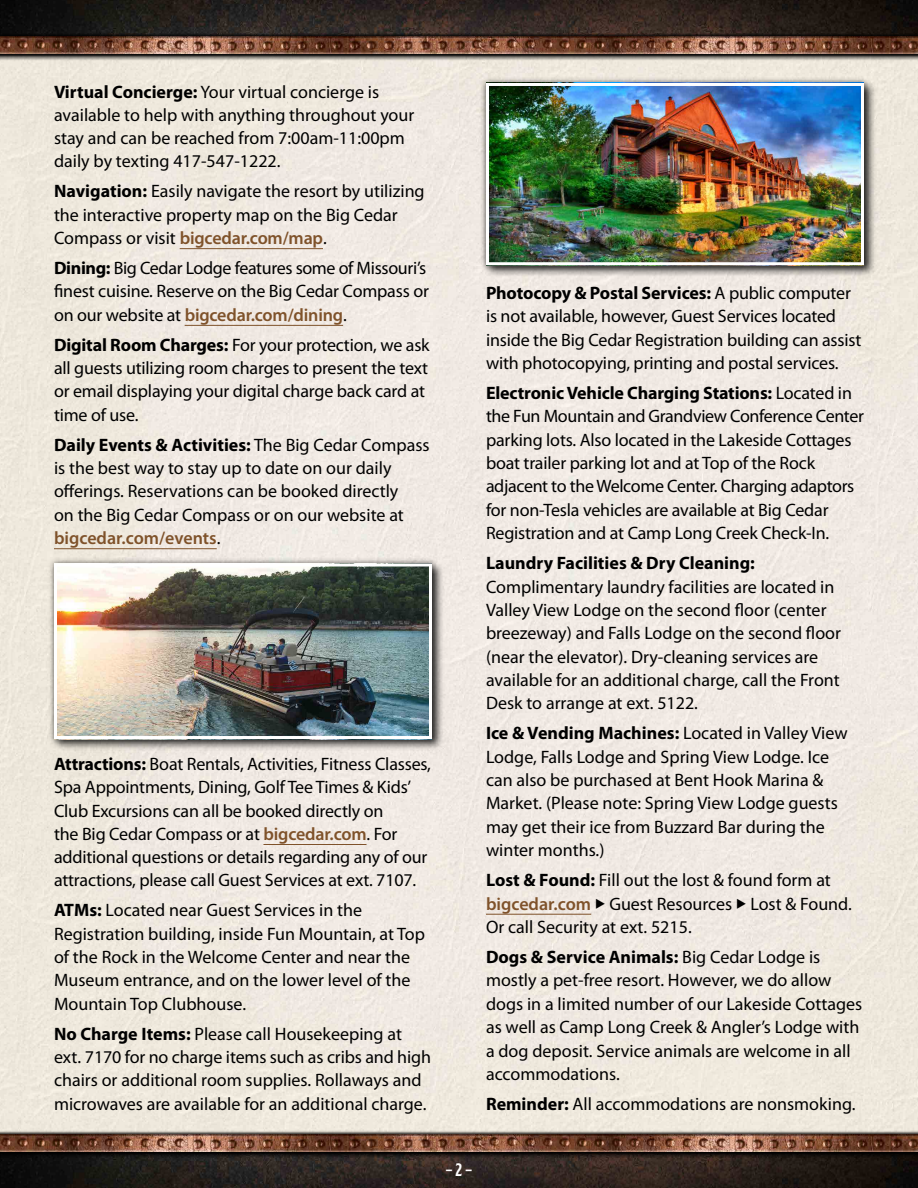
<style>
.page{position:relative;width:918px;height:1188px;background:#fff}
.page>*{position:absolute;margin:0;border:0;box-sizing:border-box;transform-origin:0 0}
.t1{font:18px/23.2px "Myriad Pro";letter-spacing:-.005em;color:#000}
.t2{font:700 18px "Myriad Pro";color:#000}
.t3{font:700 18px "Modesto Condensed";color:#fff}
.s1{font-weight:700}
.s2{font-weight:600;color:#7f522a}
</style>
<div class="page">
<img style="left:0;top:61px;width:918px;height:1070px">
<img style="left:0;top:0;width:918px;height:33px">
<div style="left:0;top:34px;width:918px;height:27px;background:linear-gradient(to right,#afaaa1,#aeaaa1)"></div>
<svg style="left:0;top:33px;width:918px;height:24px;background:#262320"></svg>
<img style="left:0;top:36px;width:918px;height:18px">
<img style="left:0;top:1159px;width:918px;height:29px">
<svg style="left:0;top:1155px;width:918px;height:4px;background:#241d1a"></svg>
<svg style="left:0;top:1131px;width:918px;height:24px;background:#4d4b46"></svg>
<img style="left:0;top:1134px;width:918px;height:18px">
<hr style="left:180px;top:248px;width:143px;height:1px;background:#7f522a">
<hr style="left:185px;top:325px;width:158px;height:1px;background:#7f522a">
<hr style="left:54px;top:548px;width:163px;height:1px;background:#7f522a">
<hr style="left:263px;top:844px;width:103px;height:1px;background:#7f522a">
<hr style="left:486px;top:914px;width:105px;height:1px;background:#7f522a">
<div style="left:51px;top:560px;width:394px;height:192px;background:#000;opacity:.75"></div>
<div style="left:48px;top:558px;width:390px;height:187px;background:#000;opacity:.5"></div>
<img style="left:58px;top:568px;width:370px;height:167px">
<div style="left:54px;top:564px;width:378px;height:175px;border:3px solid #fff"></div>
<div style="left:483px;top:80px;width:394px;height:198px;background:#000;opacity:.75"></div>
<div style="left:480px;top:77px;width:390px;height:194px;background:#000;opacity:.5"></div>
<img style="left:490px;top:87px;width:370px;height:174px">
<div style="left:486px;top:83px;width:378px;height:182px;border:3px solid #fff"></div>
<p class="t1" style="left:54px;top:80px;width:362px"><span class="s1">Virtual Concierge:</span> Your virtual concierge is available to help with anything throughout your stay and can be reached from 7:00am-11:00pm daily by texting 417-547-1222.</p>
<p class="t1" style="left:54px;top:180px;width:372px"><span class="s1">Navigation:</span> Easily navigate the resort by utilizing the interactive property map on the Big Cedar<br>Compass or visit <span class="s2">bigcedar.com/map</span>.</p>
<p class="t1" style="left:54px;top:256px;width:376px"><span class="s1">Dining:</span> Big Cedar Lodge features some of Missouri’s finest cuisine. Reserve on the Big Cedar Compass or on our website at <span class="s2">bigcedar.com/dining</span>.</p>
<p class="t1" style="left:54px;top:333px;width:377px"><span class="s1">Digital Room Charges:</span> For your protection, we ask all guests utilizing room charges to present the text or email displaying your digital charge back card at time of use.</p>
<p class="t1" style="left:54px;top:433px;width:377px"><span class="s1">Daily Events &amp; Activities:</span> The Big Cedar Compass is the best way to stay up to date on our daily offerings. Reservations can be booked directly<br>on the Big Cedar Compass or on our website at <span class="s2">bigcedar.com/events</span>.</p>
<p class="t1" style="left:54px;top:752px;width:379px"><span class="s1">Attractions:</span> Boat Rentals, Activities, Fitness Classes, Spa Appointments, Dining, Golf Tee Times &amp; Kids’ Club Excursions can all be booked directly on<br>the Big Cedar Compass or at <span class="s2">bigcedar.com</span>. For additional questions or details regarding any of our attractions, please call Guest Services at ext. 7107.</p>
<p class="t1" style="left:54px;top:899px;width:373px"><span class="s1">ATMs:</span> Located near Guest Services in the Registration building, inside Fun Mountain, at Top of the Rock in the Welcome Center and near the Museum entrance, and on the lower level of the Mountain Top Clubhouse.</p>
<p class="t1" style="left:54px;top:1022px;width:378px"><span class="s1">No Charge Items:</span> Please call Housekeeping at ext. 7170 for no charge items such as cribs and high chairs or additional room supplies. Rollaways and microwaves are available for an additional charge.</p>
<p class="t1" style="left:486px;top:281px;width:377px"><span class="s1">Photocopy &amp; Postal Services:</span> A public computer is not available, however, Guest Services located inside the Big Cedar Registration building can assist with photocopying, printing and postal services.</p>
<p class="t1" style="left:486px;top:381px;width:379px"><span class="s1">Electronic Vehicle Charging Stations:</span> Located in the Fun Mountain and Grandview Conference Center parking lots. Also located in the Lakeside Cottages boat trailer parking lot and at Top of the Rock adjacent to the Welcome Center. Charging adaptors for non-Tesla vehicles are available at Big Cedar Registration and at Camp Long Creek Check-In.</p>
<p class="t2" style="left:486px;top:551px;width:270px">Laundry Facilities &amp; Dry Cleaning:</p>
<p class="t1" style="left:486px;top:575px;width:357px">Complimentary laundry facilities are located in Valley View Lodge on the second floor (center breezeway) and Falls Lodge on the second floor (near the elevator). Dry-cleaning services are available for an additional charge, call the Front Desk to arrange at ext. 5122.</p>
<p class="t1" style="left:486px;top:721px;width:363px"><span class="s1">Ice &amp; Vending Machines:</span> Located in Valley View Lodge, Falls Lodge and Spring View Lodge. Ice can also be purchased at Bent Hook Marina &amp; Market. (Please note: Spring View Lodge guests may get their ice from Buzzard Bar during the winter months.)</p>
<p class="t1" style="left:486px;top:868px;width:367px"><span class="s1">Lost &amp; Found:</span> Fill out the lost &amp; found form at <span class="s2">bigcedar.com</span> ◆ Guest Resources ◆ Lost &amp; Found.<br>Or call Security at ext. 5215.</p>
<p class="t1" style="left:486px;top:945px;width:378px"><span class="s1">Dogs &amp; Service Animals:</span> Big Cedar Lodge is mostly a pet-free resort. However, we do allow dogs in a limited number of our Lakeside Cottages as well as Camp Long Creek &amp; Angler’s Lodge with a dog deposit. Service animals are welcome in all accommodations.</p>
<p class="t1" style="left:486px;top:1092px;width:371px"><span class="s1">Reminder:</span> All accommodations are nonsmoking.</p>
<p class="t3" style="left:445px;top:1160px;width:29px">– 2 –</p>
</div>
